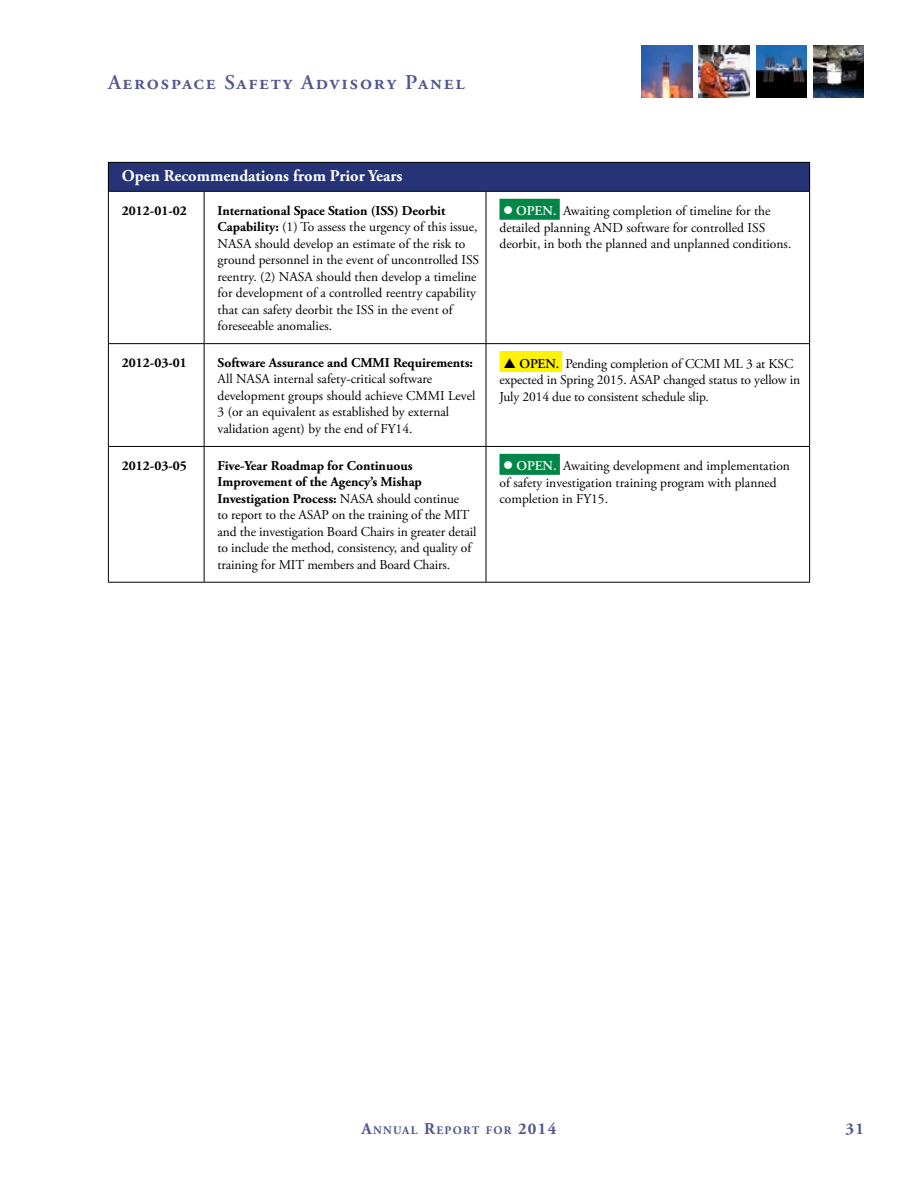
<style>
.page{position:relative;width:918px;height:1188px;background:#fff}
.page>*{position:absolute;margin:0;border:0;box-sizing:border-box;transform-origin:0 0}
.t1{font:600 21px "Adobe Garamond Pro";letter-spacing:.08em;color:#505690}
.t2{font:700 16.5px "Adobe Garamond Pro";color:#fff}
.t3{font:700 16.5px "Adobe Garamond Pro";color:#505690}
.t4{font:13.5px/16.5px "Adobe Garamond Pro";color:#000}
.t5{font:700 13.5px "Adobe Garamond Pro";color:#000}
.t6{font:700 11.55px "Adobe Garamond Pro";letter-spacing:.115em;color:#505690}
.s1{font-weight:700}
.s2{color:#fff}
.s3{font-weight:600;color:#fff}
.s4{font-weight:600}
.s5{font-size:16.5px}
</style>
<div class="page">
<img style="left:699px;top:46px;width:51px;height:51px">
<img style="left:813px;top:46px;width:51px;height:51px">
<img style="left:642px;top:46px;width:50px;height:51px">
<img style="left:756px;top:46px;width:51px;height:51px">
<div style="left:108px;top:162px;width:702px;height:29px;background:#263477"></div>
<svg style="left:109px;top:192px;width:700px;height:390px"></svg>
<hr style="left:108px;top:162px;width:96px;height:1px;background:#000">
<svg style="left:108px;top:163px;width:1px;height:28px"></svg>
<hr style="left:204px;top:162px;width:282px;height:1px;background:#000">
<hr style="left:486px;top:162px;width:324px;height:1px;background:#000">
<svg style="left:809px;top:163px;width:1px;height:28px"></svg>
<hr style="left:108px;top:191px;width:96px;height:1px;background:#000">
<hr style="left:108px;top:192px;width:1px;height:151px;background:#000">
<hr style="left:204px;top:191px;width:282px;height:1px;background:#000">
<hr style="left:204px;top:192px;width:1px;height:151px;background:#000">
<hr style="left:486px;top:191px;width:324px;height:1px;background:#000">
<hr style="left:486px;top:192px;width:1px;height:151px;background:#000">
<hr style="left:809px;top:192px;width:1px;height:151px;background:#000">
<hr style="left:108px;top:343px;width:96px;height:1px;background:#000">
<hr style="left:108px;top:344px;width:1px;height:102px;background:#000">
<hr style="left:204px;top:343px;width:282px;height:1px;background:#000">
<hr style="left:204px;top:344px;width:1px;height:102px;background:#000">
<hr style="left:486px;top:343px;width:324px;height:1px;background:#000">
<hr style="left:486px;top:344px;width:1px;height:102px;background:#000">
<hr style="left:809px;top:344px;width:1px;height:102px;background:#000">
<hr style="left:108px;top:446px;width:96px;height:1px;background:#000">
<hr style="left:108px;top:447px;width:1px;height:135px;background:#000">
<hr style="left:204px;top:446px;width:282px;height:1px;background:#000">
<hr style="left:204px;top:447px;width:1px;height:135px;background:#000">
<hr style="left:486px;top:446px;width:324px;height:1px;background:#000">
<hr style="left:486px;top:447px;width:1px;height:135px;background:#000">
<hr style="left:809px;top:447px;width:1px;height:135px;background:#000">
<hr style="left:108px;top:582px;width:96px;height:1px;background:#000">
<hr style="left:204px;top:582px;width:282px;height:1px;background:#000">
<hr style="left:486px;top:582px;width:324px;height:1px;background:#000">
<div style="left:500px;top:199px;width:60px;height:21px;background:#008747"></div>
<div style="left:500px;top:351px;width:62px;height:21px;background:#fff300"></div>
<div style="left:500px;top:454px;width:60px;height:21px;background:#008747"></div>
<h1 class="t1" style="left:108px;top:70px;width:358px">Aerospace Safety Advisory Panel</h1>
<h1 class="t2" style="left:122px;top:166px;width:282px">Open Recommendations from Prior Years</h1>
<p class="t5" style="left:122px;top:203px;width:67px">2012-01-02</p>
<p class="t4" style="left:218px;top:203px;width:263px"><span class="s1">International Space Station (ISS) Deorbit Capability:</span> (1) To assess the urgency of this issue, NASA should develop an estimate of the risk to ground personnel in the event of uncontrolled ISS reentry. (2) NASA should then develop a timeline for development of a controlled reentry capability that can safety deorbit the ISS in the event of foreseeable anomalies.</p>
<p class="t4" style="left:500px;top:203px;width:293px"><span class="s2">●</span> <span class="s3">OPEN .</span> Awaiting completion of timeline for the detailed planning AND software for controlled ISS deorbit, in both the planned and unplanned conditions.</p>
<p class="t5" style="left:122px;top:355px;width:67px">2012-03-01</p>
<p class="t4" style="left:218px;top:355px;width:259px"><span class="s1">Software Assurance and CMMI Requirements:<br></span>All NASA internal safety-critical software development groups should achieve CMMI Level 3 (or an equivalent as established by external validation agent) by the end of FY14.</p>
<p class="t4" style="left:500px;top:356px;width:302px;text-indent:20px"><span class="s4">OPEN .</span> Pending completion of CCMI ML 3 at KSC expected in Spring 2015. ASAP changed status to yellow in<br>July 2014 due to consistent schedule slip.</p>
<p class="t5" style="left:122px;top:458px;width:67px">2012-03-05</p>
<p class="t4" style="left:218px;top:458px;width:260px"><span class="s1">Five-Year Roadmap for Continuous Improvement of the Agency’s Mishap Investigation Process:</span> NASA should continue<br>to report to the ASAP on the training of the MIT and the investigation Board Chairs in greater detail to include the method, consistency, and quality of training for MIT members and Board Chairs.</p>
<p class="t4" style="left:500px;top:458px;width:292px"><span class="s2">●</span> <span class="s3">OPEN .</span> Awaiting development and implementation of safety investigation training program with planned completion in FY15.</p>
<p class="t6" style="left:362px;top:1124px;width:196px"><span class="s5">A</span>NNUAL <span class="s5">R</span>EPORT FOR <span class="s5">2014</span></p>
<p class="t3" style="left:846px;top:1119px;width:20px">31</p>
</div>
